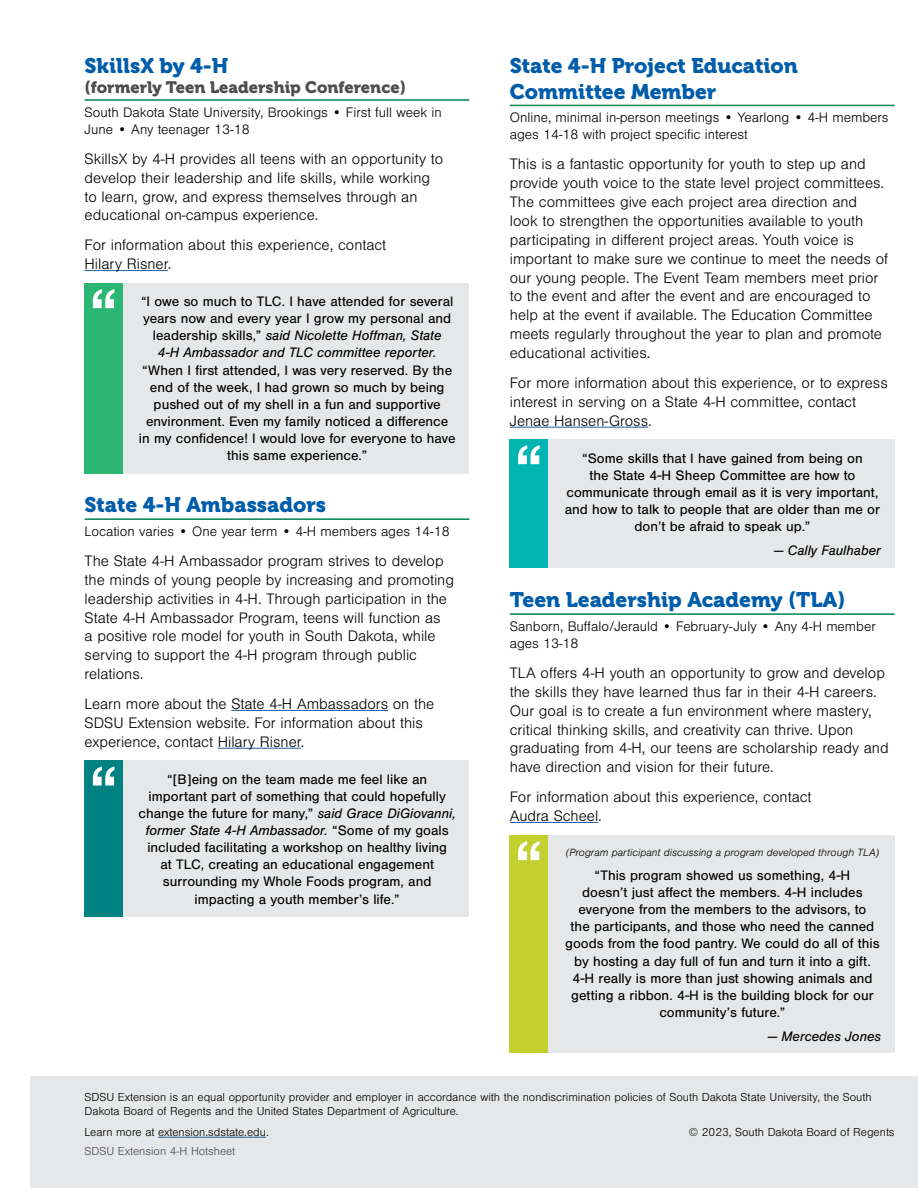
<style>
.page{position:relative;width:918px;height:1188px;background:#fff}
.page>*{position:absolute;margin:0;border:0;box-sizing:border-box;transform-origin:0 0}
.t1{font:21px/25.2px "Museo 900";color:#005daa}
.t2{font:16.5px "Museo 900";color:#4d4d4f}
.t3{font:300 15.75px/18.9px "Nimbus San";color:#000}
.t4{font:14.25px/17.1px "Nimbus San";color:#000;text-align:center}
.t5{font:300 14.25px/17.1px "Nimbus San";color:#000}
.t6{font:italic 14.25px "Nimbus San";color:#000}
.t7{font:300 12px/14.4px "Nimbus San";color:#000}
.t8{font:300 12px "Nimbus San";color:#4d4d4f}
.t9{font:italic 300 10.95px "Nimbus San";color:#000}
.s1{font-style:italic}
</style>
<div class="page">
<div style="left:85px;top:283px;width:384px;height:191px;background:#e6e7e8"></div>
<div style="left:85px;top:283px;width:38px;height:191px;background:#2bb673"></div>
<svg style="left:93px;top:289px;width:21px;height:19px"></svg>
<div style="left:85px;top:761px;width:384px;height:156px;background:#e6e7e8"></div>
<div style="left:85px;top:761px;width:38px;height:156px;background:#018282"></div>
<svg style="left:93px;top:767px;width:21px;height:19px"></svg>
<div style="left:510px;top:439px;width:385px;height:129px;background:#e6e7e8"></div>
<div style="left:510px;top:439px;width:38px;height:129px;background:#00b5b0"></div>
<svg style="left:518px;top:445px;width:22px;height:19px"></svg>
<div style="left:510px;top:835px;width:385px;height:218px;background:#e6e7e8"></div>
<div style="left:510px;top:835px;width:38px;height:218px;background:#c3d02f"></div>
<svg style="left:518px;top:841px;width:22px;height:19px"></svg>
<hr style="left:85px;top:99px;width:384px;height:2px;background:#008550">
<hr style="left:85px;top:270px;width:83px;height:1px;background:#215e9e">
<hr style="left:85px;top:518px;width:384px;height:2px;background:#008550">
<hr style="left:231px;top:710px;width:157px;height:1px;background:#215e9e">
<hr style="left:218px;top:748px;width:83px;height:1px;background:#215e9e">
<hr style="left:510px;top:105px;width:385px;height:1px;background:#008550">
<hr style="left:510px;top:427px;width:138px;height:1px;background:#215e9e">
<hr style="left:510px;top:613px;width:385px;height:2px;background:#008550">
<hr style="left:510px;top:822px;width:88px;height:1px;background:#215e9e">
<div style="left:31px;top:1077px;width:887px;height:111px;background:#e6e7e8"></div>
<hr style="left:158px;top:1137px;width:108px;height:1px;background:#215e9e">
<h1 class="t1" style="left:85px;top:54px;width:145px">SkillsX by 4-H</h1>
<p class="t2" style="left:85px;top:78px;width:323px">(formerly Teen Leadership Conference)</p>
<p class="t5" style="left:85px;top:104px;width:359px">South Dakota State University, Brookings • First full week in<br>June • Any teenager 13-18</p>
<p class="t3" style="left:85px;top:150px;width:360px">SkillsX by 4-H provides all teens with an opportunity to develop their leadership and life skills, while working to learn, grow, and express themselves through an educational on-campus experience.</p>
<p class="t3" style="left:85px;top:236px;width:303px">For information about this experience, contact<br>Hilary Risner.</p>
<p class="t4" style="left:141px;top:293px;width:314px">“I owe so much to TLC. I have attended for several years now and every year I grow my personal and leadership skills,” <span class="s1">said Nicolette Hoffman, State 4-H Ambassador and TLC committee reporter.</span></p>
<p class="t4" style="left:139px;top:362px;width:318px">“When I first attended, I was very reserved. By the end of the week, I had grown so much by being pushed out of my shell in a fun and supportive environment. Even my family noticed a difference in my confidence! I would love for everyone to have this same experience.”</p>
<h1 class="t1" style="left:85px;top:493px;width:243px">State 4-H Ambassadors</h1>
<p class="t5" style="left:85px;top:523px;width:367px">Location varies • One year term • 4-H members ages 14-18</p>
<p class="t3" style="left:85px;top:552px;width:371px">The State 4-H Ambassador program strives to develop the minds of young people by increasing and promoting leadership activities in 4-H. Through participation in the State 4-H Ambassador Program, teens will function as<br>a positive role model for youth in South Dakota, while serving to support the 4-H program through public relations.</p>
<p class="t3" style="left:85px;top:695px;width:351px">Learn more about the State 4-H Ambassadors on the<br>SDSU Extension website. For information about this experience, contact Hilary Risner.</p>
<p class="t4" style="left:139px;top:771px;width:319px">“[B]eing on the team made me feel like an important part of something that could hopefully change the future for many,” <span class="s1">said Grace DiGiovanni, former State 4-H Ambassador.</span> “Some of my goals included facilitating a workshop on healthy living<br>at TLC, creating an educational engagement surrounding my Whole Foods program, and impacting a youth member’s life.”</p>
<h1 class="t1" style="left:510px;top:54px;width:290px">State 4-H Project Education<br>Committee Member</h1>
<p class="t5" style="left:510px;top:110px;width:380px">Online, minimal in-person meetings • Yearlong • 4-H members ages 14-18 with project specific interest</p>
<p class="t3" style="left:510px;top:155px;width:380px">This is a fantastic opportunity for youth to step up and provide youth voice to the state level project committees.<br>The committees give each project area direction and look to strengthen the opportunities available to youth participating in different project areas. Youth voice is important to make sure we continue to meet the needs of our young people. The Event Team members meet prior to the event and after the event and are encouraged to help at the event if available. The Education Committee meets regularly throughout the year to plan and promote educational activities.</p>
<p class="t3" style="left:510px;top:374px;width:379px">For more information about this experience, or to express interest in serving on a State 4-H committee, contact<br>Jenae Hansen-Gross.</p>
<p class="t4" style="left:565px;top:450px;width:317px">“Some skills that I have gained from being on<br>the State 4-H Sheep Committee are how to communicate through email as it is very important, and how to talk to people that are older than me or don’t be afraid to speak up.”</p>
<p class="t6" style="left:774px;top:542px;width:108px">― Cally Faulhaber</p>
<h1 class="t1" style="left:510px;top:587px;width:337px">Teen Leadership Academy (TLA)</h1>
<p class="t5" style="left:510px;top:618px;width:368px">Sanborn, Buffalo/Jerauld • February-July • Any 4-H member ages 13-18</p>
<p class="t3" style="left:510px;top:664px;width:380px">TLA offers 4-H youth an opportunity to grow and develop the skills they have learned thus far in their 4-H careers.<br>Our goal is to create a fun environment where mastery, critical thinking skills, and creativity can thrive. Upon graduating from 4-H, our teens are scholarship ready and have direction and vision for their future.</p>
<p class="t3" style="left:510px;top:788px;width:303px">For information about this experience, contact<br>Audra Scheel.</p>
<p class="t9" style="left:566px;top:847px;width:315px">(Program participant discussing a program developed through TLA)</p>
<p class="t4" style="left:565px;top:867px;width:316px">“This program showed us something, 4-H<br>doesn’t just affect the members. 4-H includes everyone from the members to the advisors, to<br>the participants, and those who need the canned goods from the food pantry. We could do all of this by hosting a day full of fun and turn it into a gift.<br>4-H really is more than just showing animals and getting a ribbon. 4-H is the building block for our community’s future.”</p>
<p class="t6" style="left:768px;top:1028px;width:115px">― Mercedes Jones</p>
<p class="t7" style="left:85px;top:1090px;width:789px">SDSU Extension is an equal opportunity provider and employer in accordance with the nondiscrimination policies of South Dakota State University, the South<br>Dakota Board of Regents and the United States Department of Agriculture.</p>
<p class="t7" style="left:85px;top:1125px;width:186px">Learn more at extension.sdstate.edu.</p>
<p class="t7" style="left:689px;top:1125px;width:207px">© 2023, South Dakota Board of Regents</p>
<p class="t8" style="left:85px;top:1145px;width:152px">SDSU Extension 4-H Hotsheet</p>
</div>
